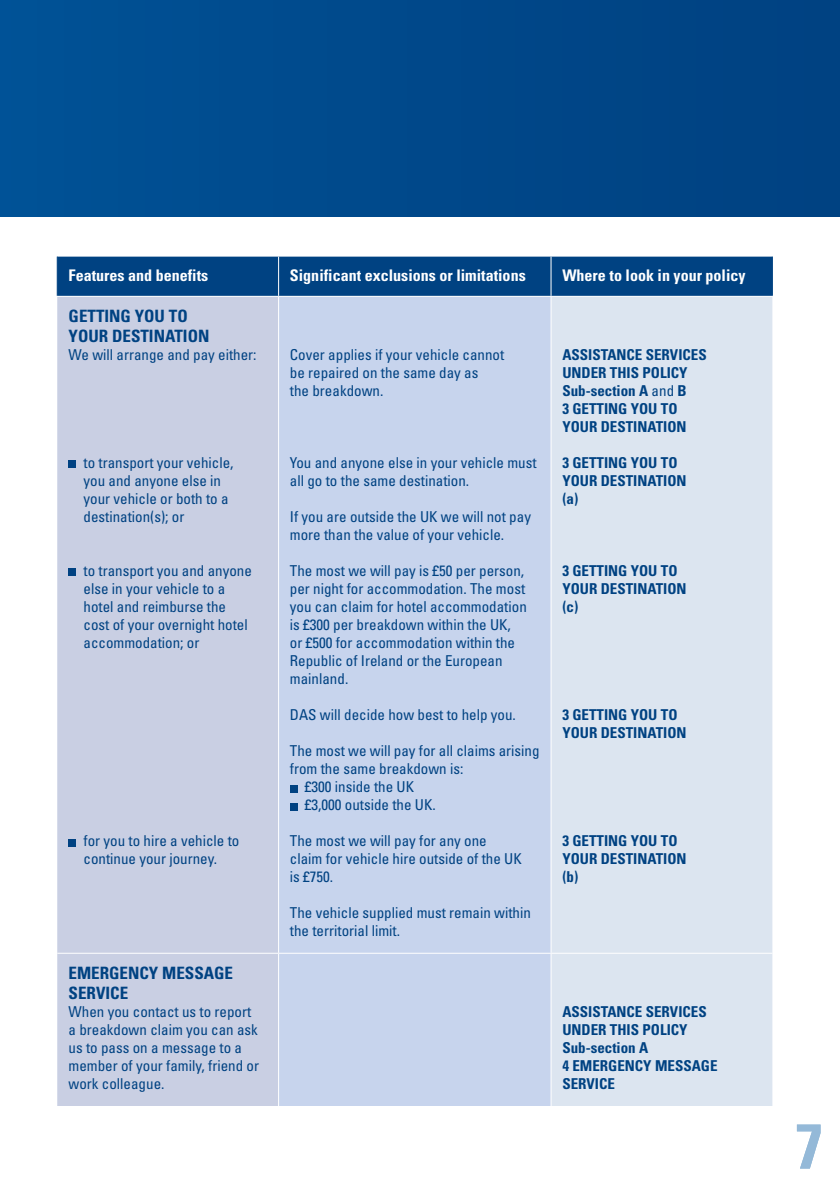
<style>
.page{position:relative;width:840px;height:1191px;background:#fff}
.page>*{position:absolute;margin:0;border:0;box-sizing:border-box;transform-origin:0 0}
.t1{font:700 condensed 63px "Univers LT Std";color:#94b9d8}
.t2{font:700 condensed 17px "Univers LT Std";color:#004282}
.t3{font:700 condensed 16px "Univers LT Std";color:#fff}
.t4{font:condensed 15px/18px "Univers LT Std";color:#004282}
.t5{font:700 condensed 15px/18px "Univers LT Std";color:#004282;text-align:justify}
.s1{font-weight:400}
</style>
<div class="page">
<div style="left:0;top:0;width:839px;height:217px;background:#00488a"></div>
<div style="left:58px;top:257px;width:713px;height:39px;background:#004282"></div>
<div style="left:57px;top:297px;width:221px;height:809px;background:#c9cfe3"></div>
<div style="left:279px;top:297px;width:271px;height:809px;background:#c7d4ed"></div>
<div style="left:551px;top:297px;width:221px;height:809px;background:#dce5f0"></div>
<hr style="left:278px;top:257px;width:1px;height:39px;background:#fff">
<hr style="left:550px;top:257px;width:1px;height:39px;background:#fff">
<hr style="left:57px;top:257px;width:1px;height:39px;background:#004282">
<hr style="left:771px;top:257px;width:1px;height:39px;background:#004282">
<hr style="left:57px;top:952px;width:221px;height:1px;background:#fff">
<hr style="left:278px;top:952px;width:272px;height:1px;background:#fff">
<hr style="left:550px;top:952px;width:222px;height:1px;background:#fff">
<div style="left:69px;top:461px;width:7px;height:7px;background:#004282"></div>
<div style="left:69px;top:569px;width:7px;height:7px;background:#004282"></div>
<div style="left:69px;top:839px;width:7px;height:7px;background:#004282"></div>
<div style="left:290px;top:785px;width:7px;height:7px;background:#004282"></div>
<div style="left:290px;top:803px;width:7px;height:7px;background:#004282"></div>
<p class="t3" style="left:69px;top:265px;width:141px">FEATURES AND BENEFITS</p>
<p class="t3" style="left:290px;top:265px;width:237px">SIGNIFICANT EXCLUSIONS OR LIMITATIONS</p>
<p class="t3" style="left:562px;top:265px;width:185px">WHERE TO LOOK IN YOUR POLICY</p>
<p class="t2" style="left:69px;top:305px;width:20px">GETTING</p>
<p class="t2" style="left:135px;top:305px;width:44px">YOU TO</p>
<p class="t2" style="left:69px;top:325px;width:21px">YOUR</p>
<p class="t2" style="left:112px;top:325px;width:10px">DESTINATION</p>
<p class="t4" style="left:69px;top:345px;width:189px">We will arrange and pay either:</p>
<p class="t4" style="left:290px;top:345px;width:216px">Cover applies if your vehicle cannot be repaired on the same day as<br>the breakdown.</p>
<p class="t5" style="left:562px;top:345px;width:18px">ASSISTANCE</p>
<p class="t5" style="left:645px;top:345px;width:9px">SERVICES</p>
<p class="t5" style="left:562px;top:363px;width:10px">UNDER</p>
<p class="t5" style="left:609px;top:363px;width:41px">THIS POLIC</p>
<p class="t5" style="left:562px;top:363px;width:127px;text-indent:117px">Y SUB-SECTION A <span class="s1">and</span> B 3 GETTING</p>
<p class="t5" style="left:630px;top:399px;width:39px">YOU TO</p>
<p class="t4" style="left:83px;top:453px;width:151px">to transport your vehicle, you and anyone else in your vehicle or both to a destination(s); or</p>
<p class="t4" style="left:83px;top:561px;width:170px">to transport you and anyone else in your vehicle to a hotel and reimburse the cost of your overnight hotel accommodation; or</p>
<p class="t4" style="left:83px;top:831px;width:157px">for you to hire a vehicle to continue your journey.</p>
<p class="t4" style="left:290px;top:453px;width:248px">You and anyone else in your vehicle must all go to the same destination.</p>
<p class="t4" style="left:290px;top:507px;width:242px">If you are outside the UK we will not pay more than the value of your vehicle.</p>
<p class="t4" style="left:290px;top:561px;width:238px">The most we will pay is £50 per person, per night for accommodation. The most you can claim for hotel accommodation is £300 per breakdown within the UK, or £500 for accommodation within the<br>Republic of Ireland or the European mainland.</p>
<p class="t4" style="left:290px;top:705px;width:227px">DAS will decide how best to help you.</p>
<p class="t4" style="left:290px;top:741px;width:251px">The most we will pay for all claims arising</p>
<p class="t4" style="left:290px;top:759px;width:175px">from the same breakdown is:</p>
<p class="t4" style="left:305px;top:777px;width:111px">£300 inside the UK</p>
<p class="t4" style="left:305px;top:795px;width:132px">£3,000 outside the UK.</p>
<p class="t4" style="left:290px;top:831px;width:233px">The most we will pay for any one claim for vehicle hire outside of the UK is £750.</p>
<p class="t4" style="left:290px;top:903px;width:242px">The vehicle supplied must remain within the territorial limit.</p>
<p class="t5" style="left:562px;top:417px;width:18px">YOUR</p>
<p class="t5" style="left:600px;top:417px;width:9px">DESTINATION</p>
<p class="t5" style="left:562px;top:453px;width:28px">3 GETTING</p>
<p class="t5" style="left:630px;top:453px;width:39px">YOU TO</p>
<p class="t5" style="left:562px;top:471px;width:18px">YOUR</p>
<p class="t5" style="left:600px;top:471px;width:9px">DESTINATION</p>
<p class="t5" style="left:562px;top:489px;width:17px">(A)</p>
<p class="t5" style="left:562px;top:561px;width:28px">3 GETTING</p>
<p class="t5" style="left:630px;top:561px;width:39px">YOU TO</p>
<p class="t5" style="left:562px;top:579px;width:18px">YOUR</p>
<p class="t5" style="left:600px;top:579px;width:9px">DESTINATION</p>
<p class="t5" style="left:562px;top:597px;width:17px">(C)</p>
<p class="t5" style="left:562px;top:705px;width:28px">3 GETTING</p>
<p class="t5" style="left:630px;top:705px;width:39px">YOU TO</p>
<p class="t5" style="left:562px;top:723px;width:18px">YOUR</p>
<p class="t5" style="left:600px;top:723px;width:9px">DESTINATION</p>
<p class="t5" style="left:562px;top:831px;width:28px">3 GETTING</p>
<p class="t5" style="left:630px;top:831px;width:39px">YOU TO</p>
<p class="t5" style="left:562px;top:849px;width:18px">YOUR</p>
<p class="t5" style="left:600px;top:849px;width:9px">DESTINATION</p>
<p class="t5" style="left:562px;top:867px;width:17px">(B)</p>
<p class="t2" style="left:69px;top:962px;width:20px">EMERGENC</p>
<p class="t2" style="left:149px;top:962px;width:25px">Y MESSAGE</p>
<p class="t2" style="left:69px;top:982px;width:10px">SERVICE</p>
<p class="t4" style="left:69px;top:1002px;width:192px">When you contact us to report a breakdown claim you can ask us to pass on a message to a member of your family, friend or work colleague.</p>
<p class="t5" style="left:562px;top:1002px;width:18px">ASSISTANCE</p>
<p class="t5" style="left:645px;top:1002px;width:9px">SERVICES</p>
<p class="t5" style="left:562px;top:1020px;width:10px">UNDER</p>
<p class="t5" style="left:609px;top:1020px;width:41px">THIS POLIC</p>
<p class="t5" style="left:678px;top:1020px;width:10px">Y</p>
<p class="t5" style="left:562px;top:1038px;width:87px">SUB-SECTION A<br>4 EMERGENC</p>
<p class="t5" style="left:643px;top:1056px;width:22px">Y MESSAGE</p>
<p class="t5" style="left:562px;top:1074px;width:9px">SERVICE</p>
<h1 class="t1" style="left:794px;top:1107px;width:29px">7</h1>
</div>
